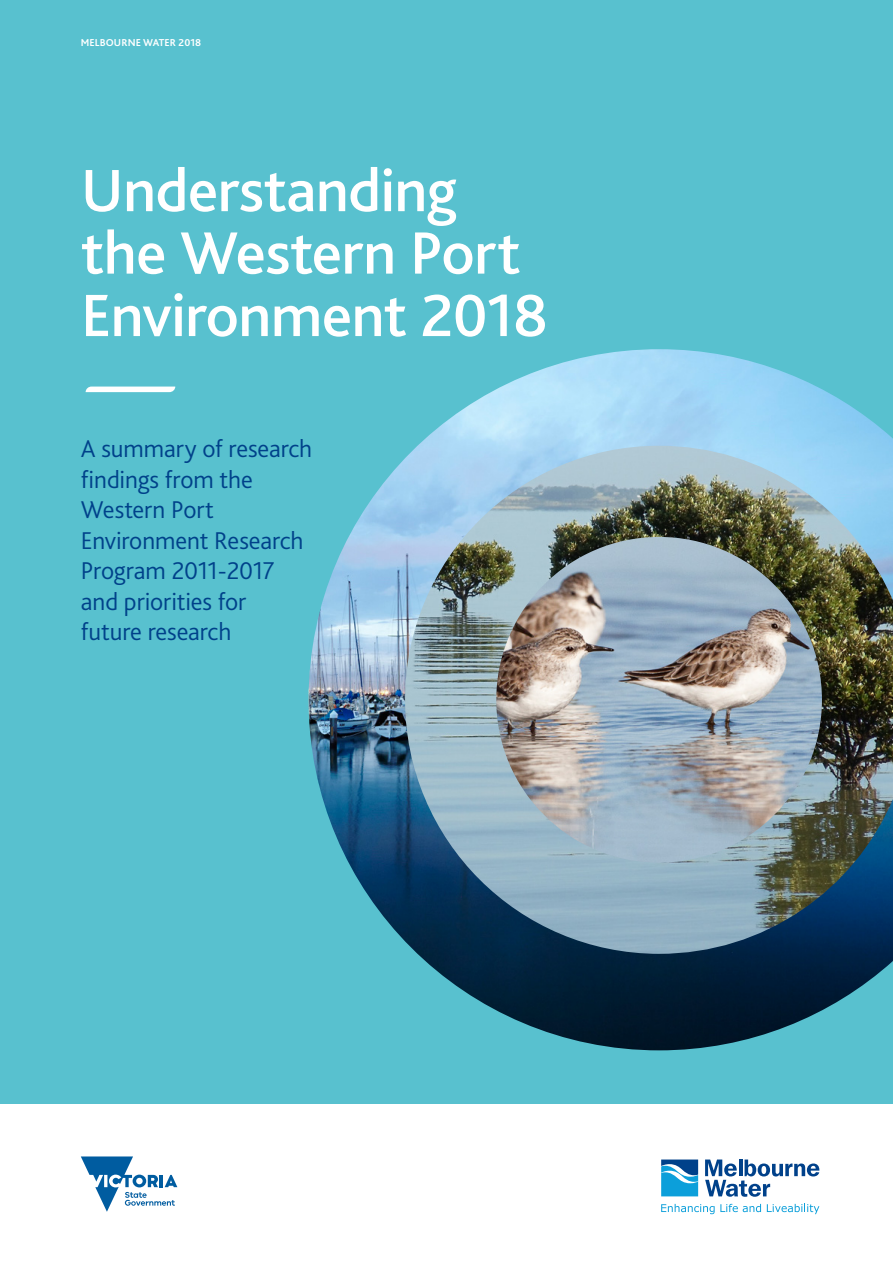
<style>
.page{position:relative;width:893px;height:1263px;background:#fff}
.page>*{position:absolute;margin:0;border:0;box-sizing:border-box;transform-origin:0 0}
.t1{font:500 62.4px/62.4px "Bliss";letter-spacing:-.01em;color:#fff}
.t2{font:300 25.35px/30.5px "Bliss";letter-spacing:-.005em;color:#00418a}
.t3{font:700 10.5px "Bliss";letter-spacing:.01em;color:#fff}
</style>
<div class="page">
<div style="left:0;top:0;width:893px;height:1103px;background:#58c1cf"></div>
<svg style="left:86px;top:387px;width:89px;height:5px"></svg>
<svg style="left:661px;top:1159px;width:38px;height:38px"></svg>
<svg style="left:661px;top:1159px;width:37px;height:37px"></svg>
<svg style="left:705px;top:1159px;width:114px;height:38px"></svg>
<svg style="left:661px;top:1204px;width:100px;height:10px"></svg>
<svg style="left:767px;top:1204px;width:52px;height:10px"></svg>
<svg style="left:81px;top:1156px;width:96px;height:56px"></svg>
<img style="left:309px;top:349px;width:584px;height:701px">
<img style="left:405px;top:446px;width:488px;height:508px">
<img style="left:496px;top:537px;width:326px;height:326px;border-radius:163px">
<p class="t3" style="left:81px;top:36px;width:122px">MELBOURNE WATER 2018</p>
<h1 class="t1" style="left:81px;top:159px;width:469px">Understanding the Western Port<br>Environment 2018</h1>
<p class="t2" style="left:81px;top:433px;width:233px">A summary of research findings from the<br>Western Port<br>Environment Research<br>Program 2011-2017 and priorities for future research</p>
</div>
